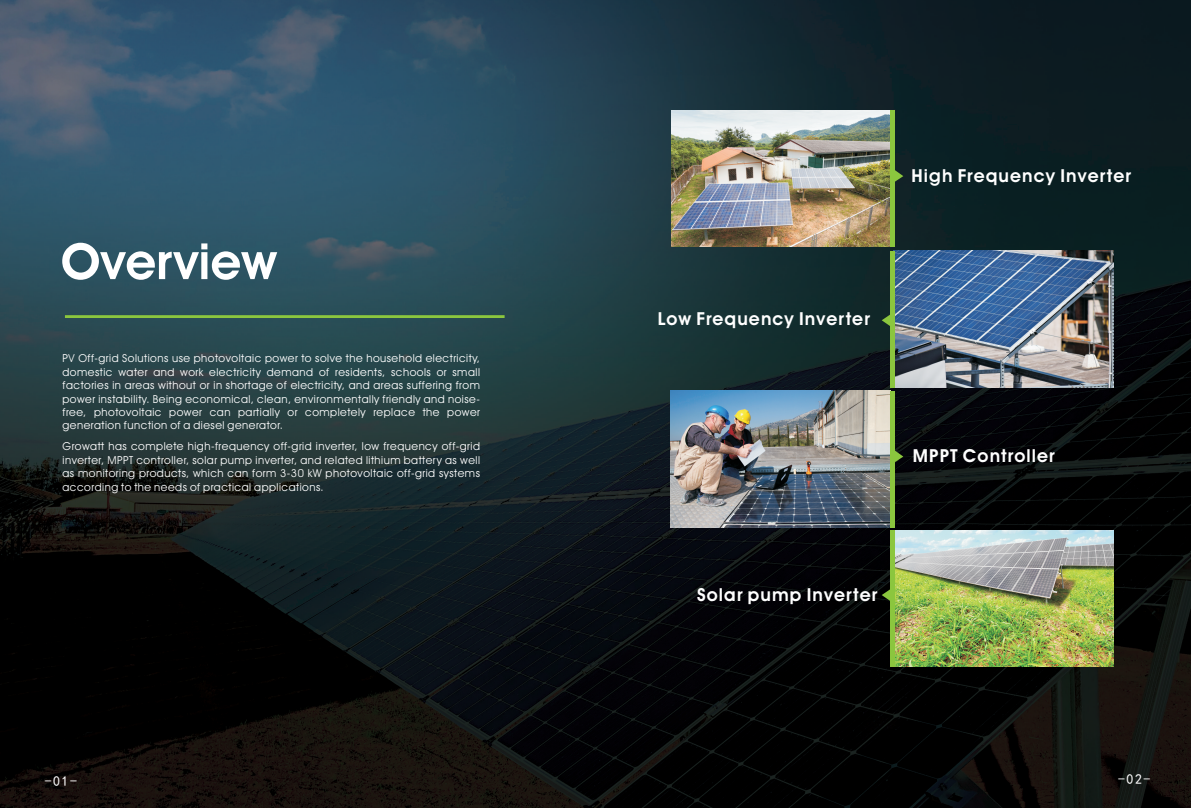
<style>
.page{position:relative;width:1191px;height:808px;background:#fff}
.page>*{position:absolute;margin:0;border:0;box-sizing:border-box;transform-origin:0 0}
.t1{font:700 50.2px "Avant Garde IT Cby BT";letter-spacing:.01em;color:#fff}
.t2{font:700 18px "Avant Garde IT Cby BT";letter-spacing:.06em;color:#fff}
.t3{font:14px "Sim Hei";color:#fff}
.t4{font:11px/13.5px "Avant Garde IT Cby BT";letter-spacing:.045em;color:#fff;text-align:justify}
</style>
<div class="page">
<img style="left:0;top:0;width:1191px;height:808px">
<hr style="left:65px;top:315px;width:439px;height:3px;background:#8bc63e">
<img style="left:671px;top:111px;width:219px;height:136px">
<hr style="left:890px;top:110px;width:4px;height:137px;background:#8bc63e">
<svg style="left:894px;top:169px;width:9px;height:13px"></svg>
<img style="left:894px;top:251px;width:219px;height:136px">
<img style="left:670px;top:391px;width:220px;height:136px">
<hr style="left:890px;top:251px;width:4px;height:137px;background:#8bc63e">
<svg style="left:881px;top:314px;width:9px;height:13px"></svg>
<img style="left:894px;top:531px;width:219px;height:136px">
<hr style="left:890px;top:391px;width:4px;height:136px;background:#8bc63e">
<svg style="left:894px;top:450px;width:9px;height:13px"></svg>
<hr style="left:890px;top:531px;width:4px;height:136px;background:#8bc63e">
<svg style="left:881px;top:589px;width:9px;height:13px"></svg>
<h1 class="t1" style="left:61px;top:241px;width:217px">Overview</h1>
<p class="t4" style="left:62px;top:353px;width:419px">PV Off-grid Solutions use photovoltaic power to solve the household electricity, domestic water and work electricity demand of residents, schools or small factories in areas without or in shortage of electricity, and areas suffering from power instability. Being economical, clean, environmentally friendly and noise&shy;free, photovoltaic power can partially or completely replace the power generation function of a diesel generator.</p>
<p class="t4" style="left:62px;top:441px;width:419px">Growatt has complete high-frequency off-grid inverter, low frequency off-grid inverter, MPPT controller, solar pump inverter, and related lithium battery as well as monitoring products, which can form 3-30 kW photovoltaic off-grid systems according to the needs of practical applications.</p>
<h2 class="t2" style="left:911px;top:169px;width:221px">High Frequency Inverter</h2>
<h2 class="t2" style="left:658px;top:312px;width:213px">Low Frequency Inverter</h2>
<h2 class="t2" style="left:913px;top:449px;width:143px">MPPT Controller</h2>
<h2 class="t2" style="left:697px;top:587px;width:182px">Solar pump Inverter</h2>
<p class="t3" style="left:45px;top:773px;width:34px">-01-</p>
<p class="t3" style="left:1118px;top:771px;width:34px">-02-</p>
</div>
